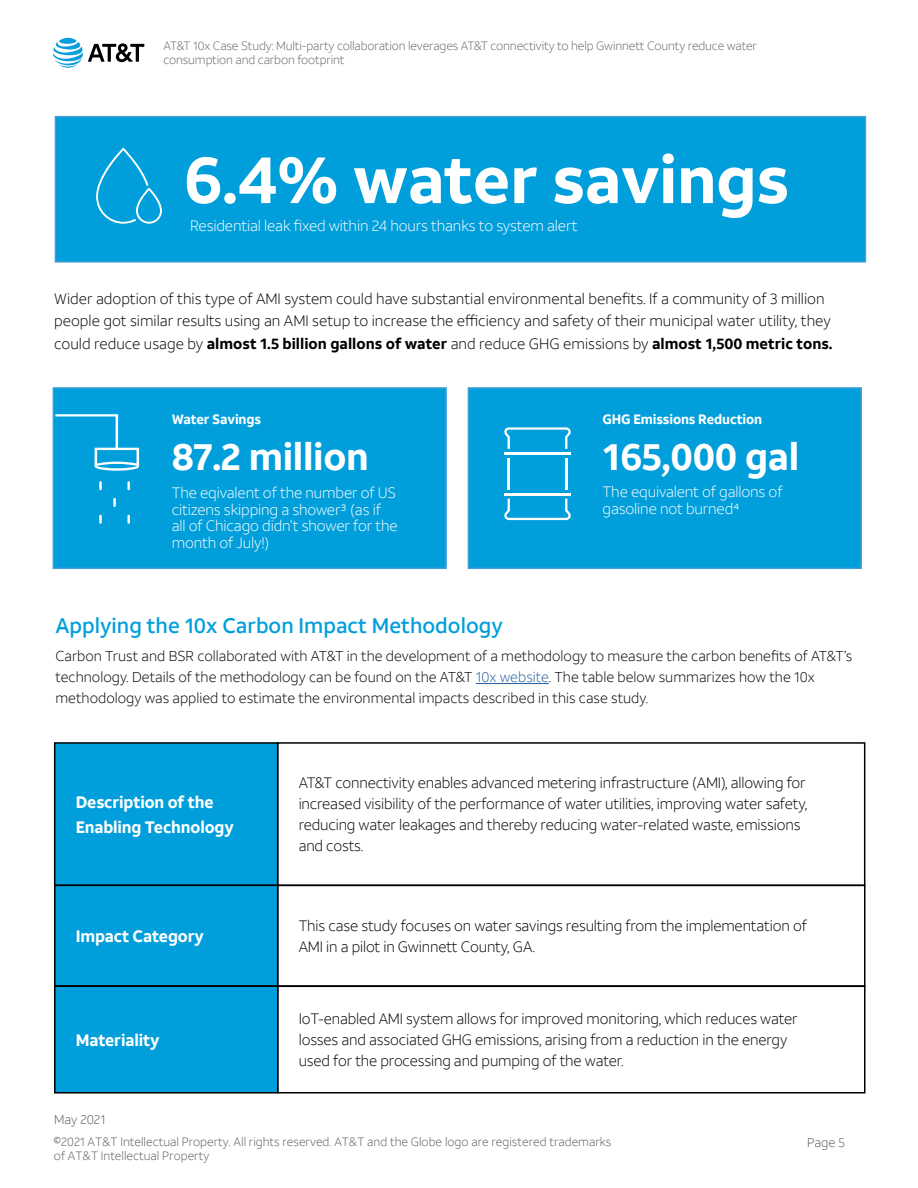
<style>
.page{position:relative;width:918px;height:1188px;background:#fff}
.page>*{position:absolute;margin:0;border:0;box-sizing:border-box;transform-origin:0 0}
.t1{font:700 66px "ATT Aleck Sans";letter-spacing:-.01em;color:#fff}
.t2{font:700 37.5px "ATT Aleck Sans";letter-spacing:-.01em;color:#fff}
.t3{font:500 21px "ATT Aleck Sans";color:#009fdb}
.t4{font:700 16.5px/25.5px "ATT Aleck Sans";letter-spacing:-.01em;color:#fff}
.t5{font:300 15px/21px "ATT Aleck Sans";letter-spacing:-.01em;color:#000}
.t6{font:300 15px/16.5px "ATT Aleck Sans";letter-spacing:-.01em;color:#fff}
.t7{font:300 14.25px/21px "ATT Aleck Sans";color:#000}
.t8{font:700 13.5px "ATT Aleck Sans";letter-spacing:-.01em;color:#fff}
.t9{font:300 12.75px "ATT Aleck Sans";color:#5a5a5a}
.t10{font:300 12px/14.4px "ATT Aleck Sans";letter-spacing:-.01em;color:#636466}
.t11{font:300 12px/14.2px "ATT Aleck Sans";color:#5a5a5a}
.s1{font-weight:700}
.s2{color:#215e9e}
</style>
<div class="page">
<svg style="left:53px;top:38px;width:91px;height:30px"></svg>
<div style="left:55px;top:116px;width:811px;height:147px;background:#009fdb;border:2px solid #439ed6"></div>
<div style="left:53px;top:387px;width:394px;height:182px;background:#009fdb;border:2px solid #439ed6"></div>
<div style="left:468px;top:387px;width:394px;height:182px;background:#009fdb;border:2px solid #439ed6"></div>
<svg style="left:55px;top:414px;width:84px;height:57px"></svg>
<svg style="left:99px;top:515px;width:3px;height:9px"></svg>
<svg style="left:99px;top:481px;width:3px;height:9px"></svg>
<svg style="left:127px;top:481px;width:3px;height:9px"></svg>
<svg style="left:113px;top:498px;width:3px;height:9px"></svg>
<svg style="left:127px;top:515px;width:3px;height:9px"></svg>
<hr style="left:476px;top:683px;width:73px;height:1px;background:#215e9e">
<div style="left:277px;top:742px;width:588px;height:144px;border:2px solid #000"></div>
<div style="left:55px;top:743px;width:223px;height:142px;background:#009fdb"></div>
<div style="left:54px;top:742px;width:224px;height:144px;border:2px solid #000"></div>
<div style="left:277px;top:885px;width:589px;height:102px;border:2px solid #000"></div>
<div style="left:55px;top:885px;width:223px;height:101px;background:#009fdb"></div>
<div style="left:54px;top:885px;width:224px;height:102px;border:2px solid #000"></div>
<div style="left:277px;top:986px;width:589px;height:108px;border:2px solid #000"></div>
<div style="left:55px;top:986px;width:223px;height:107px;background:#009fdb"></div>
<div style="left:54px;top:985px;width:224px;height:109px;border:2px solid #000"></div>
<svg style="left:96px;top:148px;width:66px;height:76px"></svg>
<hr style="left:504px;top:452px;width:67px;height:3px;background:#fff">
<hr style="left:504px;top:493px;width:67px;height:2px;background:#fff">
<hr style="left:508px;top:458px;width:2px;height:32px;background:#fff">
<hr style="left:565px;top:458px;width:2px;height:32px;background:#fff">
<svg style="left:504px;top:427px;width:67px;height:22px"></svg>
<svg style="left:504px;top:499px;width:67px;height:21px"></svg>
<p class="t10" style="left:163px;top:38px;width:595px">AT&amp;T 10x Case Study: Multi-party collaboration leverages AT&amp;T connectivity to help Gwinnett County reduce water consumption and carbon footprint</p>
<h1 class="t1" style="left:183px;top:138px;width:607px">6.4% water savings</h1>
<p class="t6" style="left:190px;top:218px;width:389px">Residential leak fixed within 24 hours thanks to system alert</p>
<p class="t5" style="left:54px;top:287px;width:780px;line-height:22.5px">Wider adoption of this type of AMI system could have substantial environmental benefits. If a community of 3 million people got similar results using an AMI setup to increase the efficiency and safety of their municipal water utility, they could reduce usage by <span class="s1">almost 1.5 billion gallons of water</span> and reduce GHG emissions by <span class="s1">almost 1,500 metric tons.</span></p>
<p class="t8" style="left:172px;top:411px;width:91px">Water Savings</p>
<p class="t8" style="left:603px;top:411px;width:161px">GHG Emissions Reduction</p>
<h2 class="t2" style="left:172px;top:433px;width:199px">87.2 million</h2>
<h2 class="t2" style="left:603px;top:433px;width:198px">165,000 gal</h2>
<p class="t6" style="left:172px;top:485px;width:228px">The eqivalent of the number of US citizens skipping a shower3 (as if all of Chicago didn’t shower for the month of July!)</p>
<p class="t6" style="left:603px;top:483px;width:181px">The equivalent of gallons of gasoline not burned4</p>
<h3 class="t3" style="left:55px;top:613px;width:449px">Applying the 10x Carbon Impact Methodology</h3>
<p class="t7" style="left:55px;top:645px;width:798px">Carbon Trust and BSR collaborated with AT&amp;T in the development of a methodology to measure the carbon benefits of AT&amp;T’s technology. Details of the methodology can be found on the AT&amp;T <span class="s2">10x website</span>. The table below summarizes how the 10x methodology was applied to estimate the environmental impacts described in this case study.</p>
<p class="t4" style="left:76px;top:789px;width:160px">Description of the<br>Enabling Technology</p>
<p class="t4" style="left:76px;top:923px;width:130px">Impact Category</p>
<p class="t4" style="left:76px;top:1027px;width:85px">Materiality</p>
<p class="t9" style="left:54px;top:1112px;width:53px">May 2021</p>
<p class="t5" style="left:299px;top:772px;width:510px">AT&amp;T connectivity enables advanced metering infrastructure (AMI), allowing for increased visibility of the performance of water utilities, improving water safety, reducing water leakages and thereby reducing water-related waste, emissions and costs.</p>
<p class="t5" style="left:299px;top:915px;width:510px">This case study focuses on water savings resulting from the implementation of<br>AMI in a pilot in Gwinnett County, GA.</p>
<p class="t5" style="left:299px;top:1008px;width:501px">IoT-enabled AMI system allows for improved monitoring, which reduces water losses and associated GHG emissions, arising from a reduction in the energy used for the processing and pumping of the water.</p>
<p class="t11" style="left:54px;top:1135px;width:559px">©2021 AT&amp;T Intellectual Property. All rights reserved. AT&amp;T and the Globe logo are registered trademarks of AT&amp;T Intellectual Property</p>
<p class="t9" style="left:807px;top:1134px;width:39px">Page 5</p>
</div>
